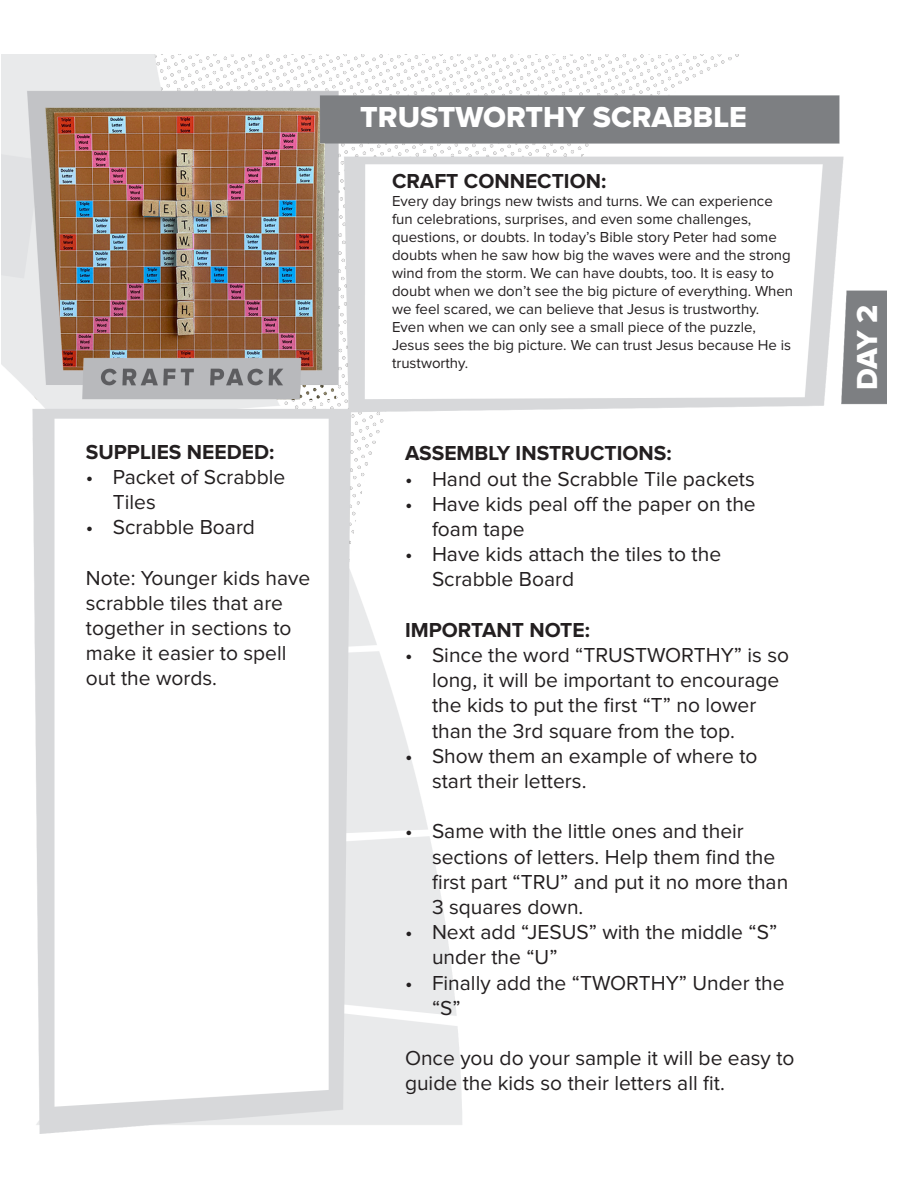
<style>
.page{position:relative;width:918px;height:1188px;background:#fff}
.page>*{position:absolute;margin:0;border:0;box-sizing:border-box;transform-origin:0 0}
.t1{font:30px "Proxima Nova Extrabld";color:#fff}
.t2{font:21px/25.2px "Proxima Nova";color:#231f20}
.t3{font:700 21px "Proxima Nova";color:#231f20}
.t4{font:15px/18px "Proxima Nova";color:#231f20}
</style>
<div class="page">
<img style="left:2px;top:54px;width:885px;height:1080px">
<p class="t3" style="left:86px;top:442px;width:190px">SUPPLIES NEEDED:</p>
<p class="t2" style="left:113px;top:465px;width:174px;text-indent:-27px">• Packet of Scrabble<br>Tiles</p>
<p class="t2" style="left:86px;top:516px;width:171px">• Scrabble Board</p>
<p class="t2" style="left:86px;top:566px;width:226px">Note: Younger kids have scrabble tiles that are together in sections to make it easier to spell out the words.</p>
<p class="t1" style="left:360px;top:103px;width:388px">TRUSTWORTHY SCRABBLE</p>
<p class="t3" style="left:392px;top:171px;width:216px">CRAFT CONNECTION:</p>
<p class="t4" style="left:392px;top:193px;width:403px">Every day brings new twists and turns. We can experience fun celebrations, surprises, and even some challenges, questions, or doubts. In today’s Bible story Peter had some doubts when he saw how big the waves were and the strong wind from the storm. We can have doubts, too. It is easy to doubt when we don’t see the big picture of everything. When we feel scared, we can believe that Jesus is trustworthy.<br>Even when we can only see a small piece of the puzzle, Jesus sees the big picture. We can trust Jesus because He is trustworthy.</p>
<p class="t3" style="left:405px;top:444px;width:268px">ASSEMBLY INSTRUCTIONS:</p>
<p class="t2" style="left:405px;top:467px;width:351px">• Hand out the Scrabble Tile packets</p>
<p class="t2" style="left:432px;top:492px;width:325px;text-indent:-27px">• Have kids peal off the paper on the foam tape</p>
<p class="t2" style="left:432px;top:543px;width:291px;text-indent:-27px">• Have kids attach the tiles to the<br>Scrabble Board</p>
<p class="t3" style="left:405px;top:620px;width:186px">IMPORTANT NOTE:</p>
<p class="t2" style="left:432px;top:643px;width:359px;text-indent:-27px">• Since the word “TRUSTWORTHY” is so long, it will be important to encourage the kids to put the first “T” no lower than the 3rd square from the top.</p>
<p class="t2" style="left:432px;top:744px;width:327px;text-indent:-27px">• Show them an example of where to start their letters.</p>
<p class="t2" style="left:432px;top:820px;width:358px;text-indent:-27px">• Same with the little ones and their sections of letters. Help them find the first part “TRU” and put it no more than<br>3 squares down.</p>
<p class="t2" style="left:432px;top:921px;width:347px;text-indent:-27px">• Next add “JESUS” with the middle “S” under the “U”</p>
<p class="t2" style="left:432px;top:971px;width:354px;text-indent:-27px">• Finally add the “TWORTHY” Under the “S”</p>
<p class="t2" style="left:405px;top:1047px;width:391px">Once you do your sample it will be easy to guide the kids so their letters all fit.</p>
<p class="t1" style="left:853px;top:390px;width:87px;rotate:-90deg">DAY 2</p>
</div>
